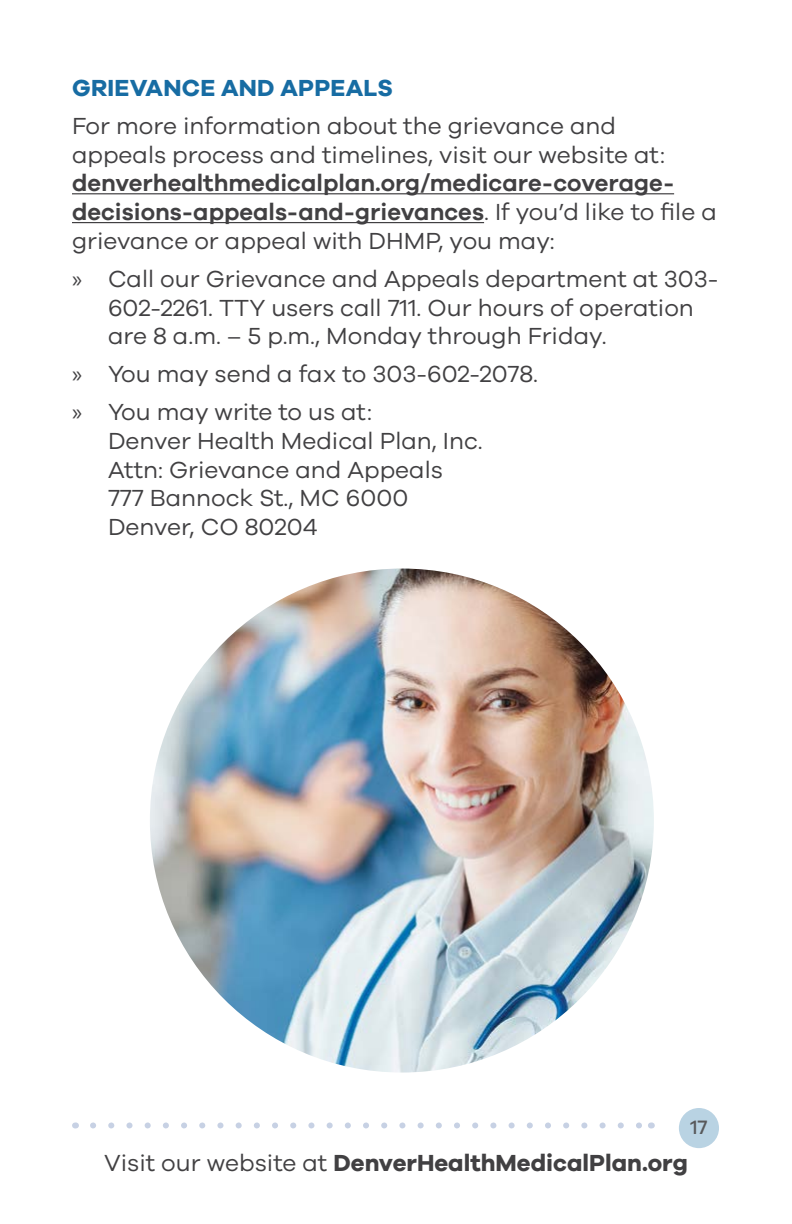
<style>
.page{position:relative;width:792px;height:1224px;background:#fff}
.page>*{position:absolute;margin:0;border:0;box-sizing:border-box;transform-origin:0 0}
.NEW_Body{font:24px/28.8px "Galano Grotesque";color:#414042}
.t1{font:700 24px "Galano Grotesque";color:#414042}
.NEW_Header{font:700 24px "Galano Grotesque";letter-spacing:.01em;color:#176ca3}
.t2{font:500 20px "Galano Grotesque";color:#58595b}
.s1{font-weight:600}
.s2{font-family:"Myriad Pro"}
.s3{font-weight:400}
</style>
<div class="page">
<svg style="left:93px;top:1122px;width:549px;height:6px"></svg>
<div style="left:679px;top:1108px;width:40px;height:40px;background:#b9d3e3;border-radius:50%"></div>
<img style="left:150px;top:569px;width:504px;height:504px;border-radius:252px">
<hr style="left:72px;top:193px;width:602px;height:1px;background:#414042">
<hr style="left:72px;top:222px;width:412px;height:1px;background:#414042">
<p class="NEW_Header" style="left:72px;top:73px;width:323px">GRIEVANCE AND APPEALS</p>
<p class="NEW_Body" style="left:72px;top:111px;width:646px">For more information about the grievance and<br>appeals process and timelines, visit our website at: <span class="s1">denverhealthmedicalplan.org/medicare-coverage&shy;decisions-appeals-and-grievances</span>. If you’d like to file a grievance or appeal with DHMP, you may:</p>
<p class="NEW_Body" style="left:108px;top:264px;width:612px;text-indent:-36px"><span class="s2">»</span> Call our Grievance and Appeals department at 303-<br>602-2261. TTY users call 711. Our hours of operation are 8 a.m. – 5 p.m., Monday through Friday.</p>
<p class="NEW_Body" style="left:72px;top:359px;width:468px"><span class="s2">»</span> You may send a fax to 303-602-2078.</p>
<p class="NEW_Body" style="left:108px;top:397px;width:376px;text-indent:-36px"><span class="s2">»</span> You may write to us at:<br>Denver Health Medical Plan, Inc.<br>Attn: Grievance and Appeals<br>777 Bannock St., MC 6000<br>Denver, CO 80204</p>
<p class="t2" style="left:690px;top:1115px;width:19px">17</p>
<p class="t1" style="left:104px;top:1148px;width:585px"><span class="s3">Visit our website at</span> DenverHealthMedicalPlan.org</p>
</div>
